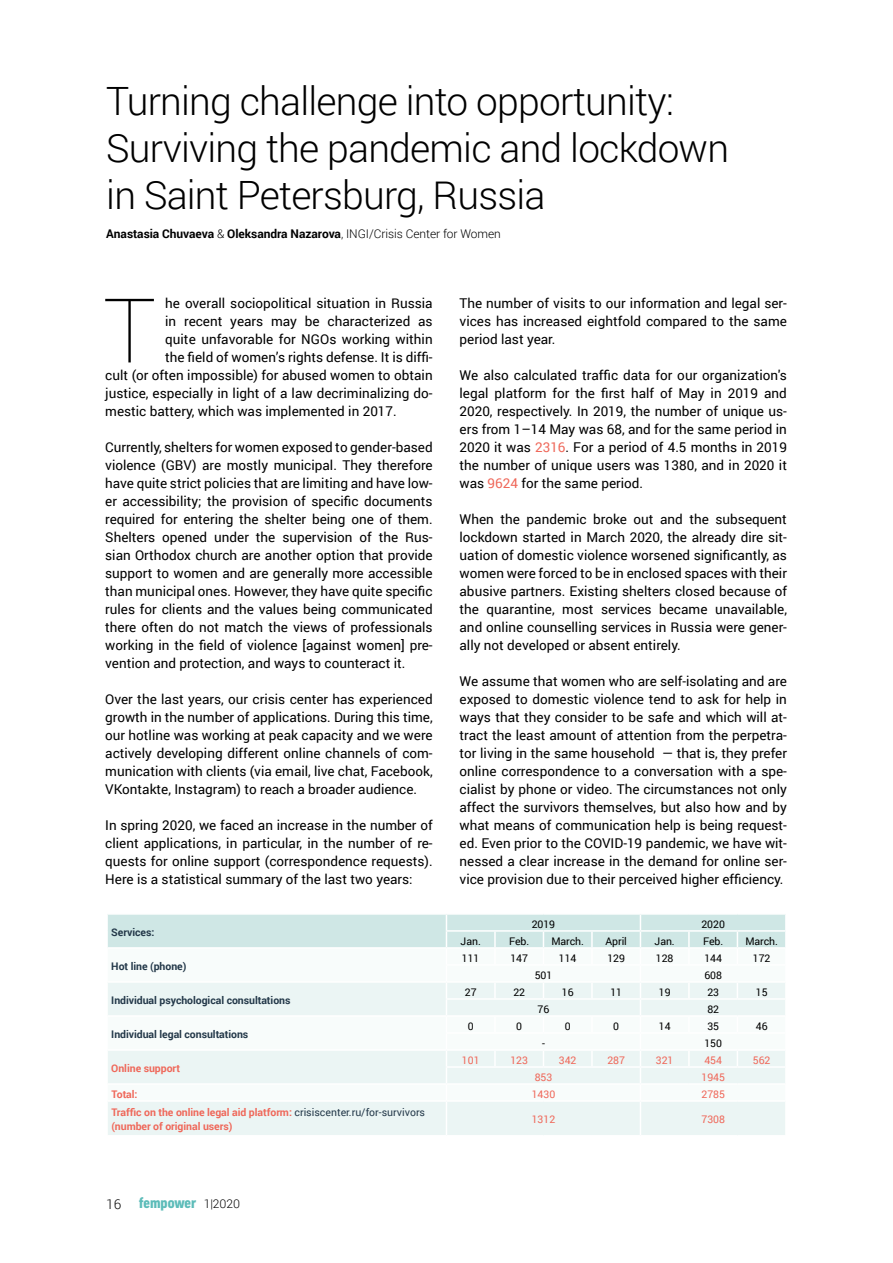
<style>
.page{position:relative;width:893px;height:1263px;background:#fff}
.page>*{position:absolute;margin:0;border:0;box-sizing:border-box;transform-origin:0 0}
.t1{font:100 89.4px "Roboto";color:#000}
.t2{font:300 39px/46.8px "Roboto";letter-spacing:-.02em;color:#000}
.t3{font:900 15px "Good Pro Narr";color:#5dbcb9}
.t4{font:13.5px/18px "Roboto";color:#000;text-align:justify}
.t5{font:700 12px "Roboto";letter-spacing:-.005em;color:#000}
.t6{font:700 10.5px/13.5px "Roboto";letter-spacing:-.005em;color:#ef685a}
.t7{font:10.5px "Roboto";letter-spacing:-.005em;color:#000}
.t8{font:700 10.5px "Roboto";letter-spacing:-.005em;color:#233849}
.t9{font:10.5px "Roboto";letter-spacing:-.005em;color:#ef685a}
.s1{font-weight:300}
.s2{color:#ef685a}
.s3{font-weight:400;color:#233849}
.s4{font-family:"Roboto";font-weight:300;font-size:12px;color:#000}
</style>
<div class="page">
<div style="left:108px;top:1102px;width:677px;height:33px;background:#ebf5f4"></div>
<svg style="left:107px;top:914px;width:679px;height:169px"></svg>
<hr style="left:446px;top:1102px;width:1px;height:33px;background:#fff">
<hr style="left:640px;top:1102px;width:1px;height:33px;background:#fff">
<h2 class="t2" style="left:106px;top:77px;width:624px">Turning challenge into opportunity:<br>Surviving the pandemic and lockdown in Saint Petersburg, Russia</h2>
<p class="t5" style="left:106px;top:225px;width:396px">Anastasia Chuvaeva <span class="s1">&amp;</span> Oleksandra Nazarova<span class="s1">, INGI/Crisis Center for Women</span></p>
<h1 class="t1" style="left:103px;top:269px;width:55px">T</h1>
<p class="t4" style="left:165px;top:294px;width:269px">he overall sociopolitical situation in Russia</p>
<p class="t4" style="left:165px;top:312px;width:269px">in recent years may be characterized as</p>
<p class="t4" style="left:165px;top:330px;width:269px">quite unfavorable for NGOs working within</p>
<p class="t4" style="left:165px;top:348px;width:269px">the field of women’s rights defense. It is diffi-</p>
<p class="t4" style="left:105px;top:366px;width:329px">cult (or often impossible) for abused women to obtain</p>
<p class="t4" style="left:105px;top:384px;width:329px">justice, especially in light of a law decriminalizing do-</p>
<p class="t4" style="left:105px;top:402px;width:293px">mestic battery, which was implemented in 2017.</p>
<p class="t4" style="left:105px;top:438px;width:329px">Currently, shelters for women exposed to gender-based violence (GBV) are mostly municipal. They therefore have quite strict policies that are limiting and have low&shy;er accessibility; the provision of specific documents required for entering the shelter being one of them.<br>Shelters opened under the supervision of the Rus&shy;sian Orthodox church are another option that provide support to women and are generally more accessible than municipal ones. However, they have quite specific rules for clients and the values being communicated there often do not match the views of professionals working in the field of violence [against women] pre&shy;vention and protection, and ways to counteract it.</p>
<p class="t4" style="left:105px;top:690px;width:329px">Over the last years, our crisis center has experienced growth in the number of applications. During this time, our hotline was working at peak capacity and we were actively developing different online channels of com&shy;munication with clients (via email, live chat, Facebook, VKontakte, Instagram) to reach a broader audience.</p>
<p class="t4" style="left:105px;top:816px;width:329px">In spring 2020, we faced an increase in the number of client applications, in particular, in the number of re&shy;quests for online support (correspondence requests).<br>Here is a statistical summary of the last two years:</p>
<p class="t8" style="left:111px;top:924px;width:45px">Services:</p>
<p class="t8" style="left:111px;top:958px;width:77px">Hot line (phone)</p>
<p class="t8" style="left:111px;top:992px;width:181px">Individual psychological consultations</p>
<p class="t8" style="left:111px;top:1026px;width:139px">Individual legal consultations</p>
<p class="t6" style="left:111px;top:1061px;width:70px">Online support</p>
<p class="t4" style="left:460px;top:294px;width:329px">The number of visits to our information and legal ser&shy;vices has increased eightfold compared to the same period last year.</p>
<p class="t4" style="left:460px;top:366px;width:329px">We also calculated traffic data for our organization's legal platform for the first half of May in 2019 and 2020, respectively. In 2019, the number of unique us&shy;ers from 1–14 May was 68, and for the same period in 2020 it was <span class="s2">2316</span>. For a period of 4.5 months in 2019 the number of unique users was 1380, and in 2020 it was <span class="s2">9624</span> for the same period.</p>
<p class="t4" style="left:460px;top:510px;width:329px">When the pandemic broke out and the subsequent lockdown started in March 2020, the already dire sit&shy;uation of domestic violence worsened significantly, as women were forced to be in enclosed spaces with their abusive partners. Existing shelters closed because of the quarantine, most services became unavailable, and online counselling services in Russia were gener&shy;ally not developed or absent entirely.</p>
<p class="t4" style="left:460px;top:672px;width:329px">We assume that women who are self-isolating and are exposed to domestic violence tend to ask for help in ways that they consider to be safe and which will at&shy;tract the least amount of attention from the perpetra&shy;tor living in the same household — that is, they prefer online correspondence to a conversation with a spe&shy;cialist by phone or video. The circumstances not only affect the survivors themselves, but also how and by what means of communication help is being request&shy;ed. Even prior to the COVID-19 pandemic, we have wit&shy;nessed a clear increase in the demand for online ser&shy;vice provision due to their perceived higher efficiency.</p>
<p class="t7" style="left:532px;top:917px;width:25px">2019</p>
<p class="t7" style="left:701px;top:917px;width:25px">2020</p>
<p class="t7" style="left:461px;top:934px;width:22px">Jan.</p>
<p class="t7" style="left:509px;top:934px;width:22px">Feb.</p>
<p class="t7" style="left:551px;top:934px;width:34px">March.</p>
<p class="t7" style="left:605px;top:934px;width:23px">April</p>
<p class="t7" style="left:655px;top:934px;width:22px">Jan.</p>
<p class="t7" style="left:703px;top:934px;width:22px">Feb.</p>
<p class="t7" style="left:745px;top:934px;width:34px">March.</p>
<p class="t7" style="left:462px;top:951px;width:19px">111</p>
<p class="t7" style="left:510px;top:951px;width:19px">147</p>
<p class="t7" style="left:559px;top:951px;width:19px">114</p>
<p class="t7" style="left:607px;top:951px;width:19px">129</p>
<p class="t7" style="left:656px;top:951px;width:19px">128</p>
<p class="t7" style="left:704px;top:951px;width:19px">144</p>
<p class="t7" style="left:753px;top:951px;width:19px">172</p>
<p class="t7" style="left:535px;top:968px;width:19px">501</p>
<p class="t7" style="left:704px;top:968px;width:19px">608</p>
<p class="t7" style="left:465px;top:985px;width:13px">27</p>
<p class="t7" style="left:513px;top:985px;width:13px">22</p>
<p class="t7" style="left:562px;top:985px;width:13px">16</p>
<p class="t7" style="left:610px;top:985px;width:13px">11</p>
<p class="t7" style="left:659px;top:985px;width:13px">19</p>
<p class="t7" style="left:707px;top:985px;width:13px">23</p>
<p class="t7" style="left:756px;top:985px;width:13px">15</p>
<p class="t7" style="left:538px;top:1002px;width:13px">76</p>
<p class="t7" style="left:707px;top:1002px;width:13px">82</p>
<p class="t7" style="left:468px;top:1019px;width:7px">0</p>
<p class="t7" style="left:516px;top:1019px;width:7px">0</p>
<p class="t7" style="left:565px;top:1019px;width:7px">0</p>
<p class="t7" style="left:613px;top:1019px;width:7px">0</p>
<p class="t7" style="left:659px;top:1019px;width:13px">14</p>
<p class="t7" style="left:707px;top:1019px;width:13px">35</p>
<p class="t7" style="left:756px;top:1019px;width:13px">46</p>
<p class="t7" style="left:542px;top:1036px;width:4px">-</p>
<p class="t7" style="left:704px;top:1036px;width:19px">150</p>
<p class="t9" style="left:462px;top:1053px;width:19px">101</p>
<p class="t9" style="left:510px;top:1053px;width:19px">123</p>
<p class="t9" style="left:559px;top:1053px;width:19px">342</p>
<p class="t9" style="left:607px;top:1053px;width:19px">287</p>
<p class="t9" style="left:656px;top:1053px;width:19px">321</p>
<p class="t9" style="left:704px;top:1053px;width:19px">454</p>
<p class="t9" style="left:753px;top:1053px;width:19px">562</p>
<p class="t9" style="left:535px;top:1070px;width:19px">853</p>
<p class="t9" style="left:701px;top:1070px;width:25px">1945</p>
<p class="t6" style="left:111px;top:1087px;width:28px">Total:</p>
<p class="t9" style="left:532px;top:1087px;width:25px">1430</p>
<p class="t9" style="left:701px;top:1087px;width:25px">2785</p>
<p class="t6" style="left:111px;top:1105px;width:315px">Traffic on the online legal aid platform: <span class="s3">crisiscenter.ru/for-survivors </span>(number of original users)</p>
<p class="t9" style="left:532px;top:1112px;width:25px">1312</p>
<p class="t9" style="left:701px;top:1112px;width:25px">7308</p>
<p class="t3" style="left:106px;top:1194px;width:135px"><sub>16</sub> fempower <span class="s4">1|2020</span></p>
</div>
